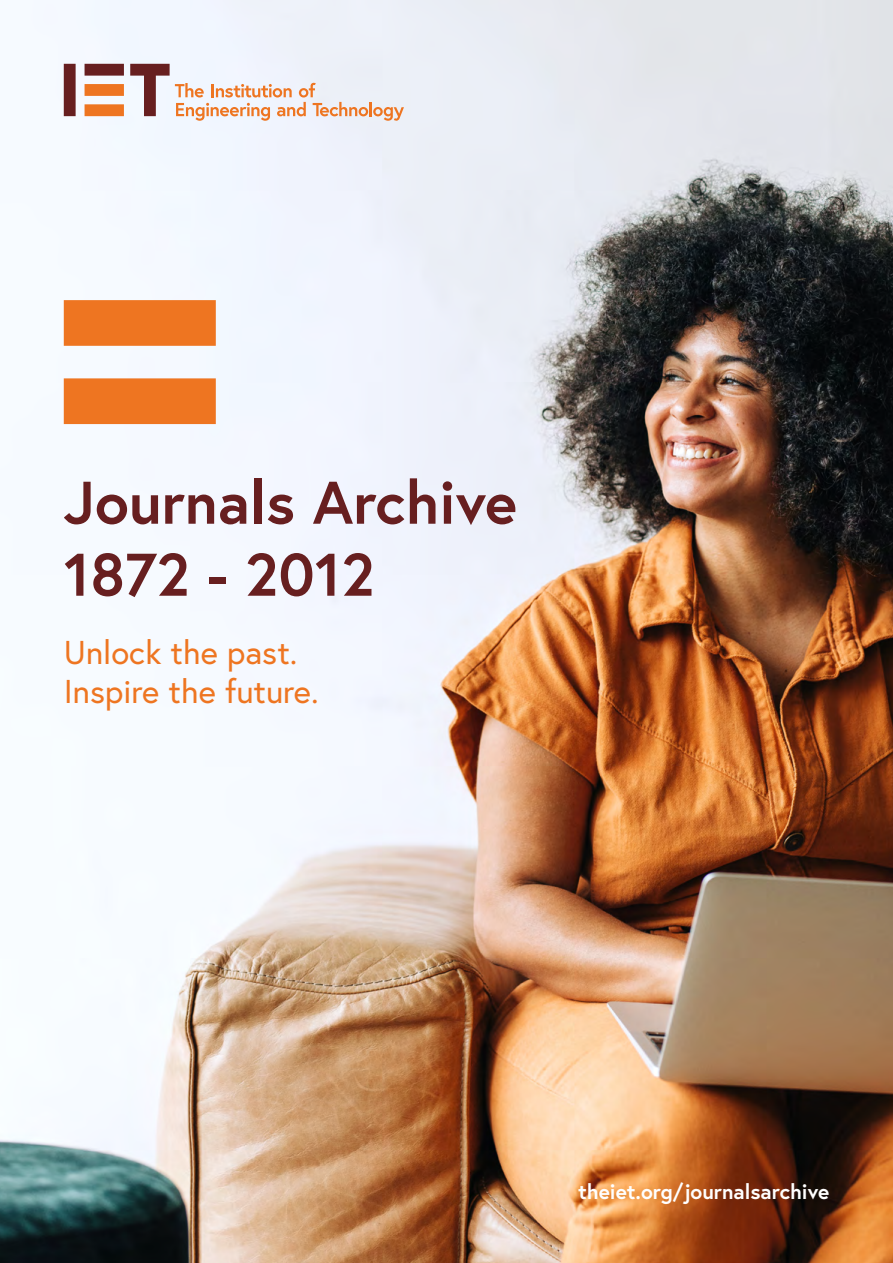
<style>
.page{position:relative;width:893px;height:1263px;background:#fff}
.page>*{position:absolute;margin:0;border:0;box-sizing:border-box;transform-origin:0 0}
.t1{font:700 60px/72px "Europa";color:#671f20}
.t2{font:33px/39.6px "Europa";color:#ee7521}
.t3{font:700 21px "Europa";color:#fff}
</style>
<div class="page">
<img style="left:0;top:0;width:893px;height:1263px">
<svg style="left:64px;top:64px;width:340px;height:57px"></svg>
<svg style="left:64px;top:300px;width:152px;height:124px"></svg>
<h1 class="t1" style="left:64px;top:465px;width:455px">Journals Archive<br>1872 - 2012</h1>
<p class="t2" style="left:64px;top:632px;width:256px">Unlock the past.<br>Inspire the future.</p>
<p class="t3" style="left:578px;top:1177px;width:253px">theiet.org/journalsarchive</p>
</div>
